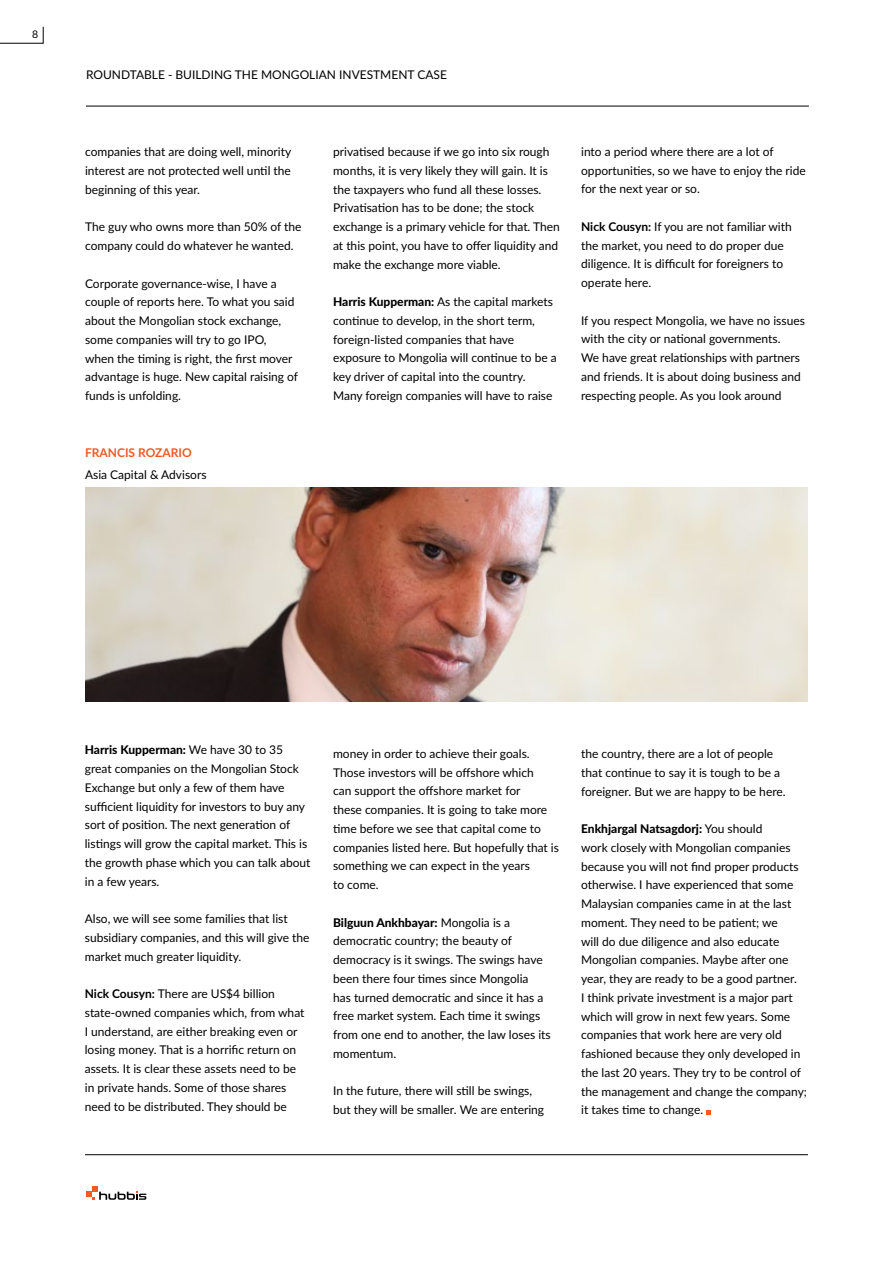
<style>
.page{position:relative;width:893px;height:1263px;background:#fff}
.page>*{position:absolute;margin:0;border:0;box-sizing:border-box;transform-origin:0 0}
.t1{font:12px/18.8px "Lato";color:#000}
.t2{font:700 12px "Lato";color:#f15a22}
.t3{font:10.5px "Lato";color:#000}
.s1{font-weight:800}
.s2{font-weight:700}
</style>
<div class="page">
<hr style="left:86px;top:106px;width:723px;height:1px;background:#000">
<svg style="left:86px;top:1186px;width:60px;height:14px"></svg>
<hr style="left:85px;top:1154px;width:723px;height:1px;background:#000">
<svg style="left:0;top:26px;width:44px;height:18px"></svg>
<img style="left:85px;top:488px;width:723px;height:213px">
<svg style="left:706px;top:1110px;width:5px;height:4px"></svg>
<p class="t3" style="left:32px;top:26px;width:8px">8</p>
<p class="t1" style="left:86px;top:65px;width:362px">ROUNDTABLE - BUILDING THE MONGOLIAN INVESTMENT CASE</p>
<p class="t1" style="left:85px;top:142px;width:208px;text-align:justify">companies that are doing well, minority interest are not protected well until the beginning of this year.</p>
<p class="t1" style="left:85px;top:217px;width:218px">The guy who owns more than 50% of the company could do whatever he wanted.</p>
<p class="t1" style="left:85px;top:273px;width:215px">Corporate governance-wise, I have a couple of reports here. To what you said about the Mongolian stock exchange, some companies will try to go IPO, when the timing is right, the first mover advantage is huge. New capital raising of funds is unfolding.</p>
<p class="t2" style="left:85px;top:444px;width:108px">FRANCIS ROZARIO</p>
<p class="t1" style="left:85px;top:464px;width:123px">Asia Capital &amp; Advisors</p>
<p class="t1" style="left:333px;top:142px;width:228px">privatised because if we go into six rough months, it is very likely they will gain. It is the taxpayers who fund all these losses.<br>Privatisation has to be done; the stock exchange is a primary vehicle for that. Then at this point, you have to offer liquidity and make the exchange more viable.</p>
<p class="t1" style="left:333px;top:292px;width:225px"><span class="s1">Harris Kupperman:</span> As the capital markets continue to develop, in the short term, foreign-listed companies that have exposure to Mongolia will continue to be a key driver of capital into the country.<br>Many foreign companies will have to raise</p>
<p class="t1" style="left:581px;top:142px;width:226px">into a period where there are a lot of opportunities, so we have to enjoy the ride for the next year or so.</p>
<p class="t1" style="left:581px;top:217px;width:212px"><span class="s2">Nick Cousyn:</span> If you are not familiar with the market, you need to do proper due diligence. It is difficult for foreigners to operate here.</p>
<p class="t1" style="left:581px;top:310px;width:225px">If you respect Mongolia, we have no issues with the city or national governments.<br>We have great relationships with partners and friends. It is about doing business and respecting people. As you look around</p>
<p class="t1" style="left:85px;top:740px;width:227px"><span class="s1">Harris Kupperman:</span> We have 30 to 35 great companies on the Mongolian Stock Exchange but only a few of them have sufficient liquidity for investors to buy any sort of position. The next generation of listings will grow the capital market. This is the growth phase which you can talk about in a few years.</p>
<p class="t1" style="left:85px;top:909px;width:226px">Also, we will see some families that list subsidiary companies, and this will give the market much greater liquidity.</p>
<p class="t1" style="left:85px;top:984px;width:221px"><span class="s2">Nick Cousyn:</span> There are US$4 billion state-owned companies which, from what I understand, are either breaking even or losing money. That is a horrific return on assets. It is clear these assets need to be in private hands. Some of those shares need to be distributed. They should be</p>
<p class="t1" style="left:333px;top:744px;width:227px">money in order to achieve their goals.<br>Those investors will be offshore which<br>can support the offshore market for<br>these companies. It is going to take more time before we see that capital come to companies listed here. But hopefully that is something we can expect in the years<br>to come.</p>
<p class="t1" style="left:333px;top:912px;width:219px"><span class="s1">Bilguun Ankhbayar:</span> Mongolia is a democratic country; the beauty of democracy is it swings. The swings have been there four times since Mongolia<br>has turned democratic and since it has a free market system. Each time it swings from one end to another, the law loses its momentum.</p>
<p class="t1" style="left:333px;top:1081px;width:213px">In the future, there will still be swings, but they will be smaller. We are entering</p>
<p class="t1" style="left:581px;top:744px;width:206px">the country, there are a lot of people that continue to say it is tough to be a foreigner. But we are happy to be here.</p>
<p class="t1" style="left:581px;top:819px;width:227px"><span class="s1">Enkhjargal Natsagdorj:</span> You should<br>work closely with Mongolian companies because you will not find proper products otherwise. I have experienced that some Malaysian companies came in at the last moment. They need to be patient; we<br>will do due diligence and also educate Mongolian companies. Maybe after one year, they are ready to be a good partner.<br>I think private investment is a major part which will grow in next few years. Some companies that work here are very old fashioned because they only developed in the last 20 years. They try to be control of the management and change the company; it takes time to change.</p>
</div>
